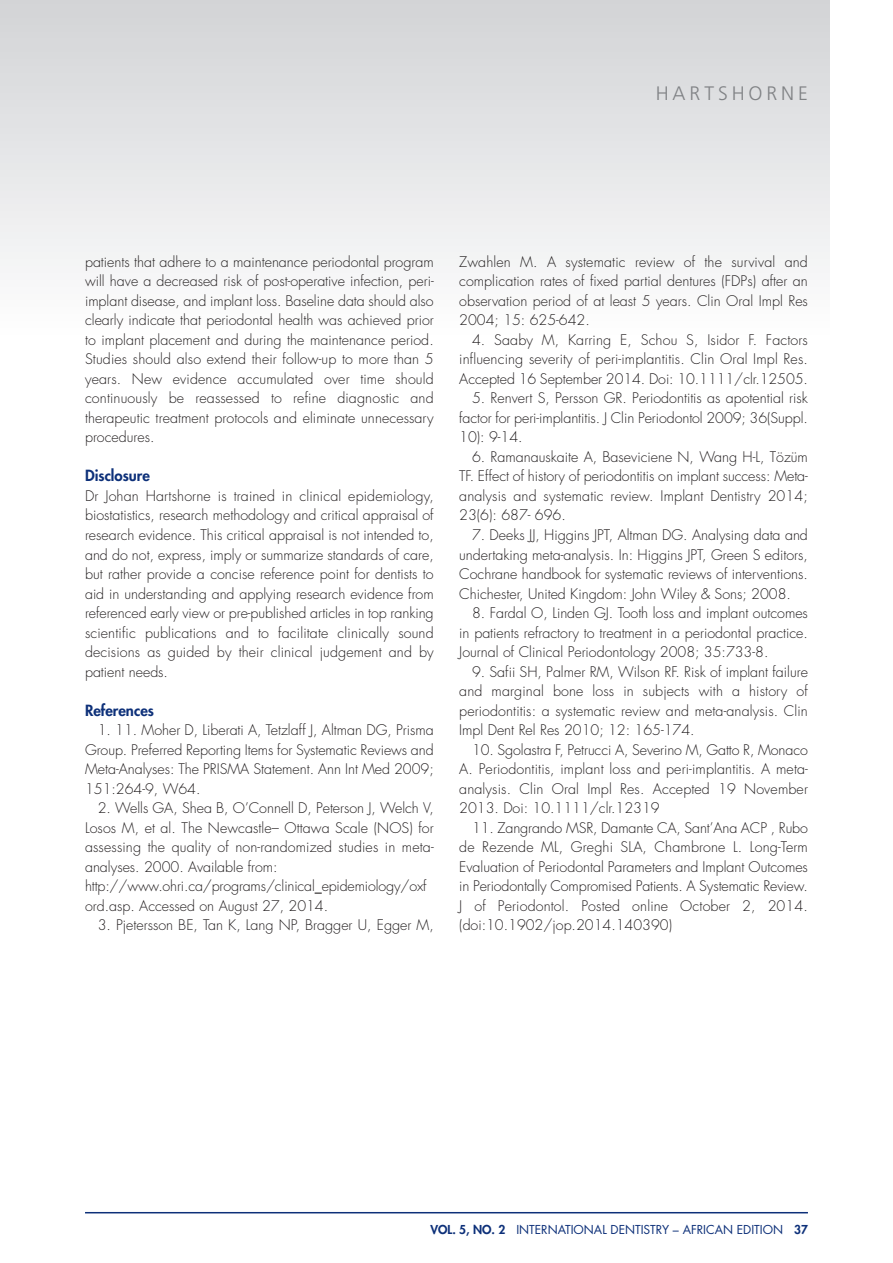
<style>
.page{position:relative;width:893px;height:1263px;background:#fff}
.page>*{position:absolute;margin:0;border:0;box-sizing:border-box;transform-origin:0 0}
.t1{font:300 19.5px "Frutiger";letter-spacing:.2em;color:#808285}
.t2{font:800 15px "Futura";color:#0d3079}
.t3{font:300 14.25px/19.5px "Futura";color:#231f20;text-align:justify}
.t4{font:12px "Futura";color:#0d3079}
.s1{font-weight:800}
</style>
<div class="page">
<div style="left:0;top:0;width:829px;height:334px;background:linear-gradient(to bottom,#d2d3d6,#fdfdfe)"></div>
<hr style="left:85px;top:1212px;width:723px;height:1px;background:#0d3079">
<h1 class="t1" style="left:656px;top:85px;width:154px">HARTSHORNE</h1>
<p class="t3" style="left:85px;top:253px;width:350px">patients that adhere to a maintenance periodontal program will have a decreased risk of post-operative infection, peri&shy;implant disease, and implant loss. Baseline data should also clearly indicate that periodontal health was achieved prior to implant placement and during the maintenance period.<br>Studies should also extend their follow-up to more than 5 years. New evidence accumulated over time should continuously be reassessed to refine diagnostic and therapeutic treatment protocols and eliminate unnecessary procedures.</p>
<p class="t2" style="left:85px;top:469px;width:66px">Disclosure</p>
<p class="t3" style="left:85px;top:487px;width:350px">Dr Johan Hartshorne is trained in clinical epidemiology, biostatistics, research methodology and critical appraisal of research evidence. This critical appraisal is not intended to, and do not, express, imply or summarize standards of care, but rather provide a concise reference point for dentists to aid in understanding and applying research evidence from referenced early view or pre-published articles in top ranking scientific publications and to facilitate clinically sound decisions as guided by their clinical judgement and by patient needs.</p>
<p class="t2" style="left:85px;top:703px;width:71px">References</p>
<p class="t3" style="left:85px;top:721px;width:350px;text-indent:13px">1. 11. Moher D, Liberati A, Tetzlaff J, Altman DG, Prisma Group. Preferred Reporting Items for Systematic Reviews and Meta-Analyses: The PRISMA Statement. Ann Int Med 2009; 151:264-9, W64.</p>
<p class="t3" style="left:85px;top:799px;width:350px;text-align:left;text-indent:13px">2. Wells GA, Shea B, O’Connell D, Peterson J, Welch V, Losos M, et al. The Newcastle– Ottawa Scale (NOS) for assessing the quality of non-randomized studies in meta&shy;analyses. 2000. Available from: http://www.ohri.ca/programs/clinical_epidemiology/oxf ord.asp. Accessed on August 27, 2014.</p>
<p class="t3" style="left:98px;top:916px;width:337px">3. Pjetersson BE, Tan K, Lang NP, Bragger U, Egger M,</p>
<p class="t3" style="left:459px;top:253px;width:350px">Zwahlen M. A systematic review of the survival and complication rates of fixed partial dentures (FDPs) after an observation period of at least 5 years. Clin Oral Impl Res 2004; 15: 625-642.</p>
<p class="t3" style="left:459px;top:331px;width:350px;text-indent:13px">4. Saaby M, Karring E, Schou S, Isidor F. Factors influencing severity of peri-implantitis. Clin Oral Impl Res.<br>Accepted 16 September 2014. Doi: 10.1111/clr.12505.</p>
<p class="t3" style="left:459px;top:390px;width:350px;text-indent:13px">5. Renvert S, Persson GR. Periodontitis as apotential risk factor for peri-implantitis. J Clin Periodontol 2009; 36(Suppl.<br>10): 9-14.</p>
<p class="t3" style="left:459px;top:448px;width:350px;text-indent:13px">6. Ramanauskaite A, Baseviciene N, Wang H-L, Tözüm TF. Effect of history of periodontitis on implant success: Meta&shy;analysis and systematic review. Implant Dentistry 2014; 23(6): 687- 696.</p>
<p class="t3" style="left:459px;top:526px;width:350px;text-indent:13px">7. Deeks JJ, Higgins JPT, Altman DG. Analysing data and undertaking meta-analysis. In: Higgins JPT, Green S editors, Cochrane handbook for systematic reviews of interventions.<br>Chichester, United Kingdom: John Wiley &amp; Sons; 2008.</p>
<p class="t3" style="left:459px;top:604px;width:350px;text-indent:13px">8. Fardal O, Linden GJ. Tooth loss and implant outcomes in patients refractory to treatment in a periodontal practice.<br>Journal of Clinical Periodontology 2008; 35:733-8.</p>
<p class="t3" style="left:459px;top:663px;width:350px;text-indent:13px">9. Safii SH, Palmer RM, Wilson RF. Risk of implant failure and marginal bone loss in subjects with a history of periodontitis: a systematic review and meta-analysis. Clin Impl Dent Rel Res 2010; 12: 165-174.</p>
<p class="t3" style="left:459px;top:741px;width:350px;text-indent:13px">10. Sgolastra F, Petrucci A, Severino M, Gatto R, Monaco A. Periodontitis, implant loss and peri-implantitis. A meta&shy;analysis. Clin Oral Impl Res. Accepted 19 November 2013. Doi: 10.1111/clr.12319</p>
<p class="t3" style="left:459px;top:819px;width:350px;text-indent:13px">11. Zangrando MSR, Damante CA, Sant’Ana ACP , Rubo de Rezende ML, Greghi SLA, Chambrone L. Long-Term Evaluation of Periodontal Parameters and Implant Outcomes in Periodontally Compromised Patients. A Systematic Review.<br>J of Periodontol. Posted online October 2, 2014. (doi:10.1902/jop.2014.140390)</p>
<p class="t4" style="left:430px;top:1224px;width:379px"><span class="s1">VOL. 5, NO. 2</span> INTERNATIONAL DENTISTRY – AFRICAN EDITION <span class="s1">37</span></p>
</div>
